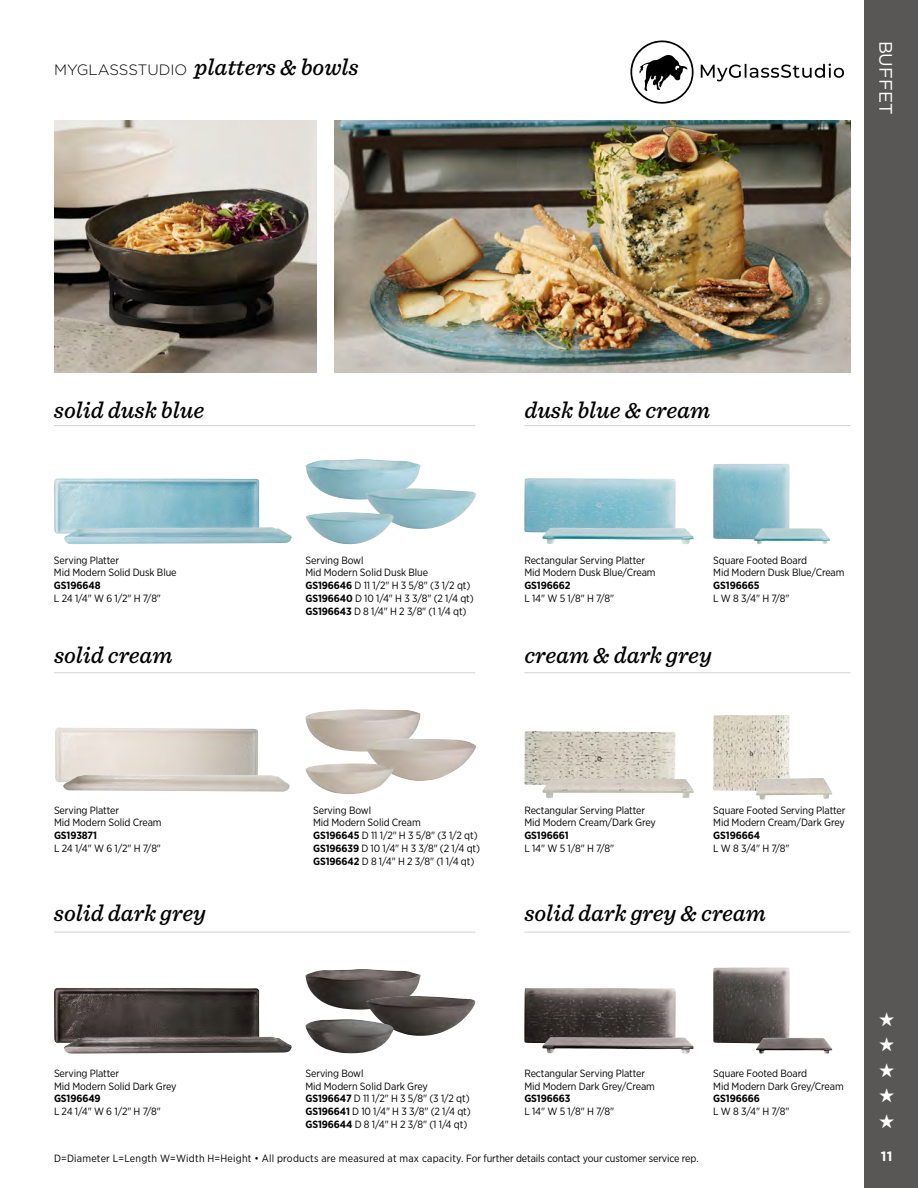
<style>
.page{position:relative;width:918px;height:1188px;background:#fff}
.page>*{position:absolute;margin:0;border:0;box-sizing:border-box;transform-origin:0 0}
.t1{font:italic 500 24px "Sentinel";color:#000}
.t2{font:19.5px/25.5px "Zapf Dingbats ITC";color:#fff;text-align:justify}
.t3{font:18px "Gotham";color:#fff}
.t4{font:700 13.5px "Gotham";color:#fff}
.t5{font:10.5px/12.8px "Gotham Narrow";letter-spacing:-.01em;color:#000}
.t6{font:10.5px "Gotham Narrow";letter-spacing:.01em;color:#000}
.t7{font:700 10.5px "Gotham Narrow";letter-spacing:-.01em;color:#000}
.s1{font-family:"Gotham";font-weight:300;font-style:normal;font-size:15px}
.s2{font-weight:700}
</style>
<div class="page">
<hr style="left:54px;top:932px;width:421px;height:1px;background:#d1d3d4">
<hr style="left:524px;top:932px;width:326px;height:1px;background:#d1d3d4">
<hr style="left:54px;top:672px;width:421px;height:1px;background:#d1d3d4">
<hr style="left:524px;top:672px;width:326px;height:1px;background:#d1d3d4">
<hr style="left:54px;top:425px;width:421px;height:1px;background:#d1d3d4">
<hr style="left:524px;top:425px;width:326px;height:1px;background:#d1d3d4">
<img style="left:524px;top:731px;width:152px;height:54px">
<svg style="left:701px;top:64px;width:143px;height:17px"></svg>
<svg style="left:630px;top:40px;width:64px;height:64px"></svg>
<img style="left:54px;top:478px;width:205px;height:56px">
<img style="left:54px;top:988px;width:205px;height:55px">
<img style="left:55px;top:727px;width:204px;height:56px">
<img style="left:64px;top:527px;width:228px;height:17px">
<img style="left:64px;top:1037px;width:228px;height:17px">
<img style="left:62px;top:775px;width:228px;height:17px">
<img style="left:54px;top:121px;width:262px;height:252px">
<img style="left:334px;top:121px;width:516px;height:252px">
<img style="left:524px;top:478px;width:152px;height:55px">
<img style="left:524px;top:988px;width:152px;height:55px">
<img style="left:542px;top:528px;width:152px;height:16px">
<img style="left:542px;top:1037px;width:152px;height:17px">
<img style="left:713px;top:464px;width:77px;height:76px">
<img style="left:713px;top:968px;width:77px;height:76px">
<img style="left:542px;top:779px;width:152px;height:19px">
<img style="left:713px;top:715px;width:76px;height:76px">
<img style="left:305px;top:459px;width:115px;height:41px">
<img style="left:365px;top:488px;width:111px;height:41px">
<img style="left:306px;top:512px;width:88px;height:32px">
<img style="left:305px;top:709px;width:116px;height:43px">
<img style="left:365px;top:738px;width:111px;height:43px">
<img style="left:305px;top:969px;width:115px;height:41px">
<img style="left:366px;top:996px;width:109px;height:40px">
<img style="left:305px;top:763px;width:89px;height:31px">
<img style="left:306px;top:1019px;width:87px;height:34px">
<img style="left:754px;top:528px;width:76px;height:16px">
<img style="left:756px;top:778px;width:77px;height:22px">
<img style="left:756px;top:1038px;width:76px;height:16px">
<div style="left:864px;top:0;width:54px;height:1188px;background:#585756"></div>
<h1 class="t1" style="left:54px;top:49px;width:306px"><span class="s1">MYGLASSSTUDIO</span> platters &amp; bowls</h1>
<h3 class="t3" style="left:897px;top:40px;width:75px;rotate:90deg">BUFFET</h3>
<h1 class="t1" style="left:54px;top:392px;width:152px">solid dusk blue</h1>
<h1 class="t1" style="left:524px;top:392px;width:187px">dusk blue &amp; cream</h1>
<p class="t5" style="left:54px;top:553px;width:124px">Serving Platter<br>Mid Modern Solid Dusk Blue</p>
<p class="t7" style="left:54px;top:579px;width:48px">GS196648</p>
<p class="t5" style="left:54px;top:592px;width:108px">L 24 1/4" W 6 1/2" H 7/8"</p>
<p class="t5" style="left:306px;top:553px;width:170px">Serving Bowl<br>Mid Modern Solid Dusk Blue<br><span class="s2">GS196646</span> D 11 1/2" H 3 5/8" (3 1/2 qt)<br><span class="s2">GS196640</span> D 10 1/4" H 3 3/8" (2 1/4 qt)<br><span class="s2">GS196643</span> D 8 1/4" H 2 3/8" (1 1/4 qt)</p>
<p class="t5" style="left:524px;top:553px;width:133px">Rectangular Serving Platter<br>Mid Modern Dusk Blue/Cream</p>
<p class="t7" style="left:524px;top:579px;width:48px">GS196662</p>
<p class="t5" style="left:524px;top:592px;width:91px">L 14" W 5 1/8" H 7/8"</p>
<p class="t5" style="left:713px;top:553px;width:133px">Square Footed Board<br>Mid Modern Dusk Blue/Cream</p>
<p class="t7" style="left:713px;top:579px;width:48px">GS196665</p>
<p class="t5" style="left:713px;top:592px;width:78px">L W 8 3/4" H 7/8"</p>
<h1 class="t1" style="left:54px;top:637px;width:120px">solid cream</h1>
<h1 class="t1" style="left:524px;top:637px;width:189px">cream &amp; dark grey</h1>
<p class="t5" style="left:54px;top:803px;width:109px">Serving Platter<br>Mid Modern Solid Cream</p>
<p class="t7" style="left:54px;top:829px;width:45px">GS193871</p>
<p class="t5" style="left:54px;top:842px;width:108px">L 24 1/4" W 6 1/2" H 7/8"</p>
<p class="t5" style="left:313px;top:803px;width:168px">Serving Bowl<br>Mid Modern Solid Cream<br><span class="s2">GS196645</span> D 11 1/2" H 3 5/8" (3 1/2 qt)<br><span class="s2">GS196639</span> D 10 1/4" H 3 3/8" (2 1/4 qt)<br><span class="s2">GS196642</span> D 8 1/4" H 2 3/8" (1 1/4 qt)</p>
<p class="t5" style="left:524px;top:803px;width:133px">Rectangular Serving Platter<br>Mid Modern Cream/Dark Grey</p>
<p class="t7" style="left:524px;top:829px;width:46px">GS196661</p>
<p class="t5" style="left:524px;top:842px;width:91px">L 14" W 5 1/8" H 7/8"</p>
<p class="t5" style="left:713px;top:803px;width:134px">Square Footed Serving Platter<br>Mid Modern Cream/Dark Grey</p>
<p class="t7" style="left:713px;top:829px;width:48px">GS196664</p>
<p class="t5" style="left:713px;top:842px;width:78px">L W 8 3/4" H 7/8"</p>
<h1 class="t1" style="left:54px;top:895px;width:154px">solid dark grey</h1>
<h1 class="t1" style="left:524px;top:895px;width:243px">solid dark grey &amp; cream</h1>
<p class="t5" style="left:54px;top:1067px;width:124px">Serving Platter<br>Mid Modern Solid Dark Grey</p>
<p class="t7" style="left:54px;top:1092px;width:48px">GS196649</p>
<p class="t5" style="left:54px;top:1105px;width:108px">L 24 1/4" W 6 1/2" H 7/8"</p>
<p class="t5" style="left:306px;top:1067px;width:167px">Serving Bowl<br>Mid Modern Solid Dark Grey<br><span class="s2">GS196647</span> D 11 1/2" H 3 5/8" (3 1/2 qt)<br><span class="s2">GS196641</span> D 10 1/4" H 3 3/8" (2 1/4 qt)<br><span class="s2">GS196644</span> D 8 1/4" H 2 3/8" (1 1/4 qt)</p>
<p class="t5" style="left:524px;top:1067px;width:132px">Rectangular Serving Platter<br>Mid Modern Dark Grey/Cream</p>
<p class="t7" style="left:524px;top:1092px;width:48px">GS196663</p>
<p class="t5" style="left:524px;top:1105px;width:91px">L 14" W 5 1/8" H 7/8"</p>
<p class="t6" style="left:54px;top:1152px;width:646px">D=Diameter L=Length W=Width H=Height • All products are measured at max capacity. For further details contact your customer service rep.</p>
<p class="t5" style="left:713px;top:1067px;width:132px">Square Footed Board<br>Mid Modern Dark Grey/Cream</p>
<p class="t7" style="left:713px;top:1092px;width:48px">GS196666</p>
<p class="t5" style="left:713px;top:1105px;width:78px">L W 8 3/4" H 7/8"</p>
<h2 class="t2" style="left:879px;top:1007px;width:17px">★ ★ ★ ★ ★</h2>
<p class="t4" style="left:881px;top:1147px;width:13px">11</p>
</div>
